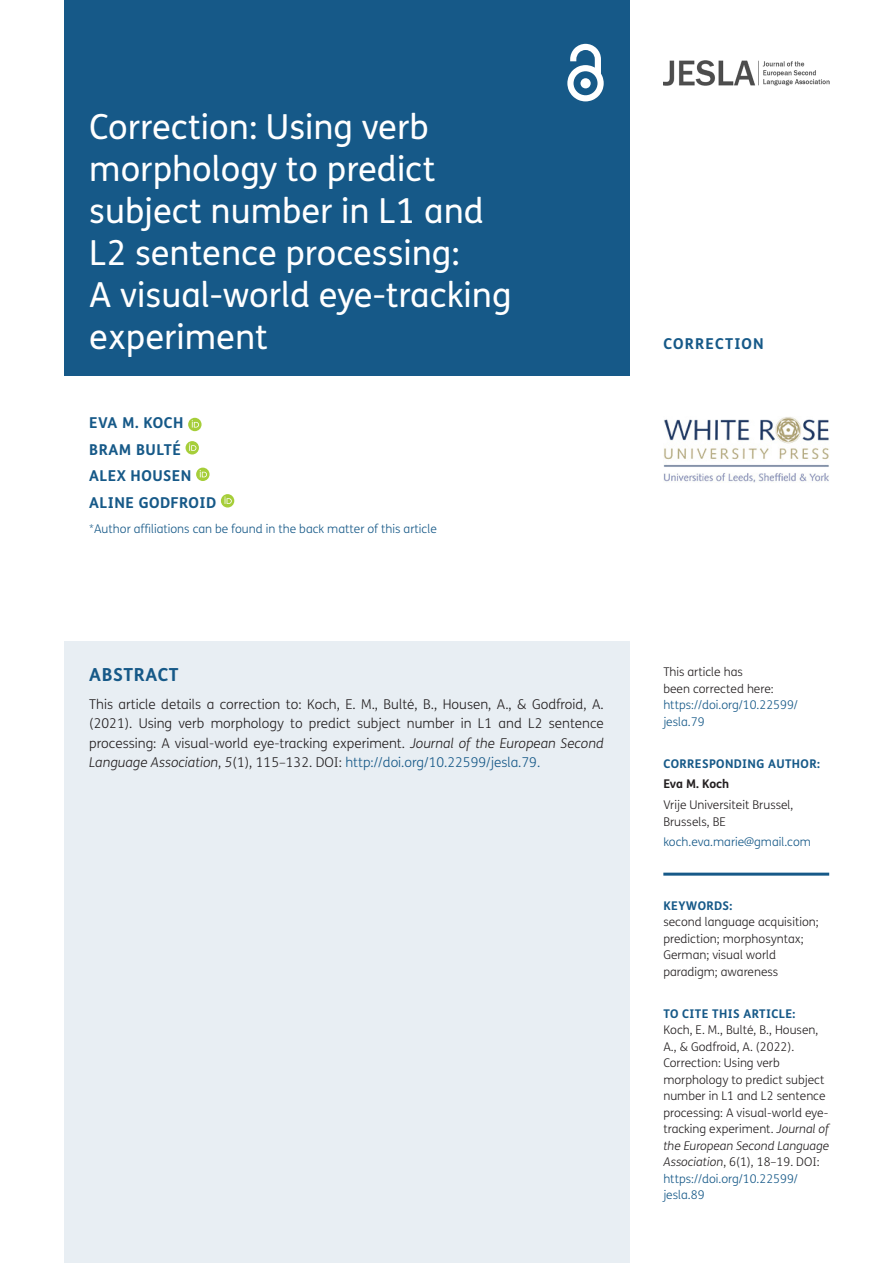
<style>
.page{position:relative;width:893px;height:1263px;background:#fff}
.page>*{position:absolute;margin:0;border:0;box-sizing:border-box;transform-origin:0 0}
.Article_Title{font:34.5px/42px "FS Me";color:#fff}
.t1{font:700 18px "FS Me";letter-spacing:.03em;color:#165988}
.Cover_Authors{font:700 15px "FS Me";letter-spacing:.03em;color:#165988}
.Cover_Authors-2{font:700 15px "FS Me";letter-spacing:.075em;color:#165988}
.Abstract_Copy{font:300 13.5px/19.5px "FS Me";color:#231f20;text-align:justify}
.t2{font:300 12px/16.5px "FS Me";color:#231f20}
.t3{font:300 12px/16.5px "FS Me";color:#165988}
.t4{font:700 12px "FS Me";letter-spacing:.03em;color:#165988}
.t5{font:700 12px "FS Me";color:#231f20}
.s1{font-style:italic}
.s2{color:#165988}
</style>
<div class="page">
<div style="left:64px;top:0;width:565px;height:376px;background:#165988"></div>
<svg style="left:567px;top:44px;width:37px;height:57px"></svg>
<img style="left:663px;top:60px;width:166px;height:25px">
<img style="left:663px;top:417px;width:166px;height:66px">
<hr style="left:663px;top:873px;width:166px;height:3px;background:#165988">
<div style="left:64px;top:642px;width:565px;height:621px;background:#e8eef3"></div>
<svg style="left:188px;top:418px;width:14px;height:13px"></svg>
<svg style="left:192px;top:420px;width:7px;height:7px"></svg>
<div style="left:186px;top:441px;width:13px;height:13px;background:#a6ce39;border-radius:50%"></div>
<svg style="left:189px;top:443px;width:7px;height:8px"></svg>
<svg style="left:196px;top:468px;width:14px;height:13px"></svg>
<svg style="left:200px;top:470px;width:7px;height:7px"></svg>
<div style="left:221px;top:494px;width:13px;height:13px;background:#a6ce39;border-radius:50%"></div>
<svg style="left:224px;top:497px;width:8px;height:7px"></svg>
<h1 class="Article_Title" style="left:89px;top:106px;width:424px">Correction: Using verb morphology to predict subject number in L1 and<br>L2 sentence processing:<br>A visual-world eye-tracking experiment</h1>
<p class="Cover_Authors" style="left:89px;top:413px;width:96px">EVA M. KOCH</p>
<p class="Cover_Authors" style="left:89px;top:440px;width:93px">BRAM BULTÉ</p>
<p class="Cover_Authors" style="left:89px;top:466px;width:104px">ALEX HOUSEN</p>
<p class="Cover_Authors" style="left:89px;top:493px;width:128px">ALINE GODFROID</p>
<p class="t3" style="left:89px;top:520px;width:349px">*Author affiliations can be found in the back matter of this article</p>
<h1 class="t1" style="left:89px;top:663px;width:91px">ABSTRACT</h1>
<p class="Abstract_Copy" style="left:89px;top:694px;width:516px">This article details a correction to: Koch, E. M., Bulté, B., Housen, A., &amp; Godfroid, A. (2021). Using verb morphology to predict subject number in L1 and L2 sentence processing: A visual-world eye-tracking experiment. <span class="s1">Journal of the European Second Language Association</span>, <span class="s1">5</span>(1), 115–132. DOI: <span class="s2">http://doi.org/10.22599/jesla.79.</span></p>
<p class="Cover_Authors-2" style="left:663px;top:334px;width:102px">CORRECTION</p>
<p class="t2" style="left:663px;top:664px;width:112px">This article has<br>been corrected here:</p>
<p class="t3" style="left:663px;top:697px;width:136px">https://doi.org/10.22599/ jesla.79</p>
<p class="t4" style="left:663px;top:756px;width:158px">CORRESPONDING AUTHOR:</p>
<p class="t5" style="left:663px;top:777px;width:67px">Eva M. Koch</p>
<p class="t2" style="left:663px;top:797px;width:132px">Vrije Universiteit Brussel,<br>Brussels, BE</p>
<p class="t3" style="left:663px;top:834px;width:149px">koch.eva.marie@gmail.com</p>
<p class="t4" style="left:663px;top:898px;width:71px">KEYWORDS:</p>
<p class="t2" style="left:663px;top:914px;width:157px">second language acquisition; prediction; morphosyntax;<br>German; visual world paradigm; awareness</p>
<p class="t4" style="left:663px;top:1006px;width:133px">TO CITE THIS ARTICLE:</p>
<p class="t2" style="left:663px;top:1022px;width:167px">Koch, E. M., Bulté, B., Housen,<br>A., &amp; Godfroid, A. (2022).<br>Correction: Using verb morphology to predict subject number in L1 and L2 sentence processing: A visual-world eye&shy;tracking experiment. <span class="s1">Journal of the European Second Language<br>Association</span>, 6(1), 18–19. DOI: <span class="s2">https://doi.org/10.22599/ jesla.89</span></p>
</div>
